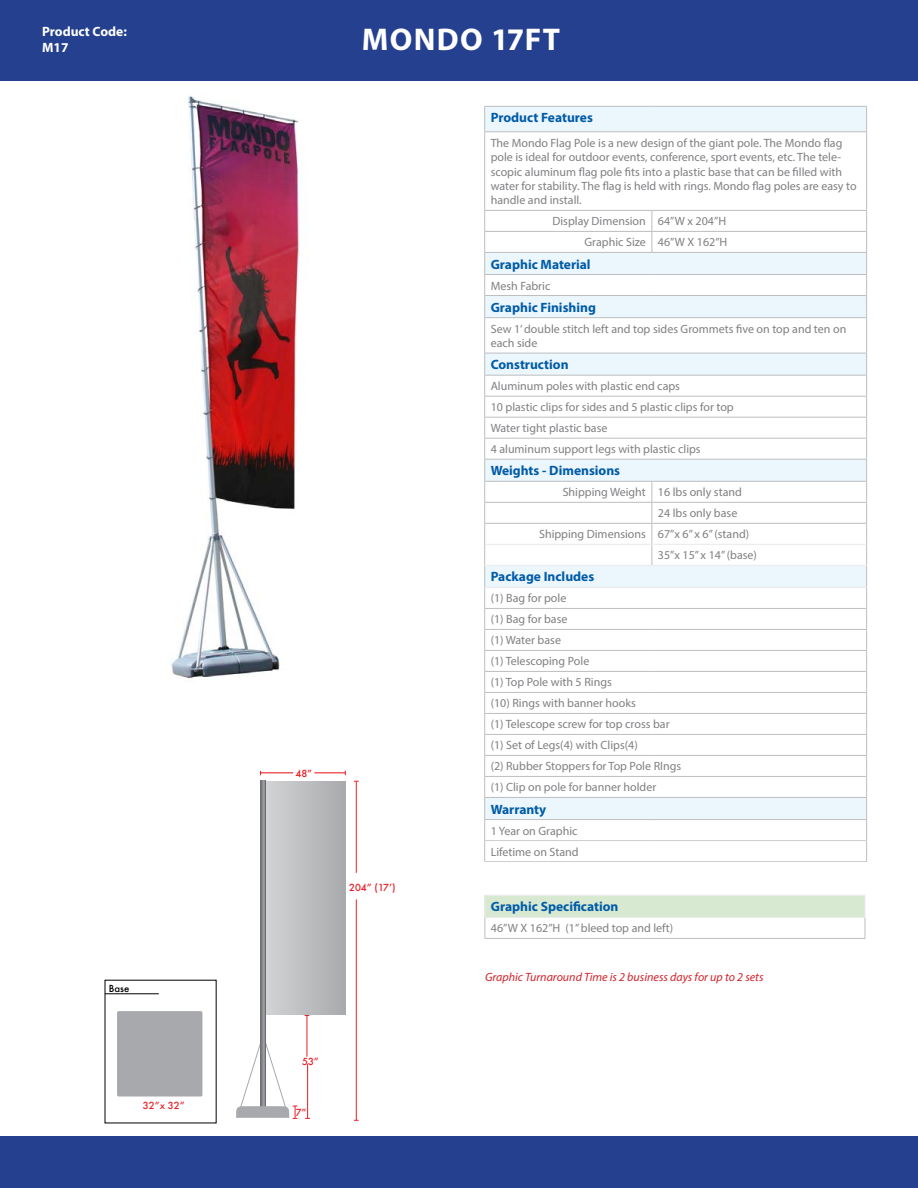
<style>
.page{position:relative;width:918px;height:1188px;background:#fff}
.page>*{position:absolute;margin:0;border:0;box-sizing:border-box;transform-origin:0 0}
.t1{font:700 31.5px "Myriad Pro";letter-spacing:.04em;color:#fff}
.t2{font:700 13.5px "Myriad Pro";color:#005ba8}
.t3{font:700 13.5px/16.2px "Myriad Pro";color:#fff}
.t4{font:12px/21px "Myriad Pro";color:#807f83}
.t5{font:italic 12px "Myriad Pro";color:#d2232a}
.t6{font:500 9.6px "Futura";color:#ed1d24}
.t7{font:500 9.6px "Futura";color:#000}
</style>
<div class="page">
<div style="left:1px;top:0;width:917px;height:80px;background:#25408f"></div>
<div style="left:1px;top:1136px;width:917px;height:52px;background:#25408f"></div>
<div style="left:485px;top:895px;width:380px;height:22px;background:#d8e9d2"></div>
<hr style="left:484px;top:895px;width:381px;height:1px;background:#ececed">
<hr style="left:484px;top:917px;width:381px;height:1px;background:#ececed">
<svg style="left:484px;top:896px;width:1px;height:42px"></svg>
<svg style="left:865px;top:916px;width:1px;height:22px"></svg>
<hr style="left:484px;top:938px;width:381px;height:1px;background:#bcbec0">
<div style="left:485px;top:107px;width:381px;height:480px;background:#ebf6fd"></div>
<svg style="left:485px;top:132px;width:381px;height:433px"></svg>
<svg style="left:485px;top:588px;width:381px;height:273px"></svg>
<hr style="left:484px;top:106px;width:168px;height:1px;background:#bcbec0">
<svg style="left:484px;top:107px;width:1px;height:24px"></svg>
<hr style="left:652px;top:106px;width:215px;height:1px;background:#bcbec0">
<svg style="left:866px;top:107px;width:1px;height:24px"></svg>
<hr style="left:484px;top:131px;width:168px;height:1px;background:#bcbec0">
<hr style="left:484px;top:132px;width:1px;height:78px;background:#bcbec0">
<hr style="left:652px;top:131px;width:215px;height:1px;background:#bcbec0">
<hr style="left:866px;top:132px;width:1px;height:78px;background:#bcbec0">
<hr style="left:484px;top:819px;width:168px;height:1px;background:#bcbec0">
<hr style="left:652px;top:819px;width:215px;height:1px;background:#bcbec0">
<hr style="left:484px;top:210px;width:168px;height:1px;background:#bcbec0">
<hr style="left:652px;top:210px;width:215px;height:1px;background:#bcbec0">
<hr style="left:484px;top:231px;width:168px;height:1px;background:#bcbec0">
<hr style="left:652px;top:231px;width:215px;height:1px;background:#bcbec0">
<svg style="left:652px;top:211px;width:1px;height:41px"></svg>
<hr style="left:484px;top:252px;width:168px;height:1px;background:#bcbec0">
<hr style="left:652px;top:252px;width:215px;height:1px;background:#bcbec0">
<hr style="left:484px;top:481px;width:168px;height:1px;background:#bcbec0">
<hr style="left:652px;top:481px;width:215px;height:1px;background:#bcbec0">
<hr style="left:484px;top:502px;width:168px;height:1px;background:#bcbec0">
<hr style="left:652px;top:502px;width:215px;height:1px;background:#bcbec0">
<hr style="left:484px;top:523px;width:168px;height:1px;background:#bcbec0">
<hr style="left:652px;top:523px;width:215px;height:1px;background:#bcbec0">
<svg style="left:652px;top:482px;width:1px;height:83px"></svg>
<hr style="left:485px;top:544px;width:167px;height:1px;background:#e9e9ea">
<hr style="left:652px;top:544px;width:214px;height:1px;background:#e9e9ea">
<hr style="left:484px;top:565px;width:168px;height:1px;background:#e9e9ea">
<hr style="left:652px;top:565px;width:215px;height:1px;background:#e9e9ea">
<hr style="left:485px;top:840px;width:167px;height:1px;background:#cdced0">
<hr style="left:652px;top:840px;width:214px;height:1px;background:#cdced0">
<hr style="left:484px;top:861px;width:168px;height:1px;background:#cdced0">
<hr style="left:652px;top:861px;width:215px;height:1px;background:#cdced0">
<hr style="left:484px;top:587px;width:168px;height:1px;background:#e9e9ea">
<hr style="left:652px;top:587px;width:215px;height:1px;background:#e9e9ea">
<hr style="left:484px;top:608px;width:168px;height:1px;background:#bcbec0">
<hr style="left:652px;top:608px;width:215px;height:1px;background:#bcbec0">
<hr style="left:484px;top:629px;width:168px;height:1px;background:#bcbec0">
<hr style="left:652px;top:629px;width:215px;height:1px;background:#bcbec0">
<hr style="left:484px;top:650px;width:168px;height:1px;background:#bcbec0">
<hr style="left:652px;top:650px;width:215px;height:1px;background:#bcbec0">
<hr style="left:484px;top:671px;width:168px;height:1px;background:#bcbec0">
<hr style="left:652px;top:671px;width:215px;height:1px;background:#bcbec0">
<hr style="left:484px;top:692px;width:168px;height:1px;background:#bcbec0">
<hr style="left:652px;top:692px;width:215px;height:1px;background:#bcbec0">
<hr style="left:484px;top:713px;width:168px;height:1px;background:#bcbec0">
<hr style="left:652px;top:713px;width:215px;height:1px;background:#bcbec0">
<hr style="left:484px;top:734px;width:168px;height:1px;background:#bcbec0">
<hr style="left:652px;top:734px;width:215px;height:1px;background:#bcbec0">
<hr style="left:484px;top:755px;width:168px;height:1px;background:#bcbec0">
<hr style="left:652px;top:755px;width:215px;height:1px;background:#bcbec0">
<hr style="left:484px;top:776px;width:168px;height:1px;background:#bcbec0">
<hr style="left:652px;top:776px;width:215px;height:1px;background:#bcbec0">
<hr style="left:484px;top:797px;width:168px;height:1px;background:#bcbec0">
<hr style="left:652px;top:797px;width:215px;height:1px;background:#bcbec0">
<hr style="left:484px;top:274px;width:168px;height:1px;background:#bcbec0">
<svg style="left:484px;top:211px;width:1px;height:106px"></svg>
<hr style="left:652px;top:274px;width:215px;height:1px;background:#bcbec0">
<svg style="left:866px;top:211px;width:1px;height:106px"></svg>
<hr style="left:484px;top:295px;width:168px;height:1px;background:#bcbec0">
<hr style="left:652px;top:295px;width:215px;height:1px;background:#bcbec0">
<hr style="left:484px;top:317px;width:168px;height:1px;background:#bcbec0">
<hr style="left:484px;top:318px;width:1px;height:35px;background:#bcbec0">
<hr style="left:652px;top:317px;width:215px;height:1px;background:#bcbec0">
<hr style="left:866px;top:318px;width:1px;height:35px;background:#bcbec0">
<hr style="left:484px;top:353px;width:168px;height:1px;background:#bcbec0">
<hr style="left:652px;top:353px;width:215px;height:1px;background:#bcbec0">
<hr style="left:484px;top:375px;width:168px;height:1px;background:#bcbec0">
<hr style="left:652px;top:375px;width:215px;height:1px;background:#bcbec0">
<hr style="left:484px;top:396px;width:168px;height:1px;background:#bcbec0">
<hr style="left:652px;top:396px;width:215px;height:1px;background:#bcbec0">
<hr style="left:484px;top:417px;width:168px;height:1px;background:#bcbec0">
<hr style="left:652px;top:417px;width:215px;height:1px;background:#bcbec0">
<hr style="left:484px;top:438px;width:168px;height:1px;background:#bcbec0">
<svg style="left:484px;top:353px;width:1px;height:508px"></svg>
<hr style="left:652px;top:438px;width:215px;height:1px;background:#bcbec0">
<svg style="left:866px;top:353px;width:1px;height:508px"></svg>
<hr style="left:484px;top:459px;width:168px;height:1px;background:#bcbec0">
<hr style="left:652px;top:459px;width:215px;height:1px;background:#bcbec0">
<img style="left:171px;top:96px;width:128px;height:583px">
<hr style="left:105px;top:994px;width:54px;height:1px;background:#000">
<div style="left:117px;top:1011px;width:85px;height:86px;background:#a7a9ac;border-radius:2px"></div>
<hr style="left:356px;top:781px;width:1px;height:92px;background:#ed1d24">
<hr style="left:356px;top:899px;width:1px;height:221px;background:#ed1d24">
<hr style="left:307px;top:1064px;width:1px;height:54px;background:#ed1d24">
<hr style="left:307px;top:1016px;width:1px;height:41px;background:#ed1d24">
<svg style="left:260px;top:781px;width:5px;height:254px"></svg>
<svg style="left:236px;top:1035px;width:61px;height:84px"></svg>
<div style="left:267px;top:781px;width:79px;height:233px;background:linear-gradient(to right,#d1d3d4,#a8aaac)"></div>
<hr style="left:261px;top:772px;width:32px;height:1px;background:#ed1d24">
<hr style="left:315px;top:772px;width:30px;height:1px;background:#ed1d24">
<p class="t3" style="left:42px;top:23px;width:86px">Product Code:<br>M17</p>
<h1 class="t1" style="left:362px;top:18px;width:200px">MONDO 17FT</h1>
<p class="t7" style="left:109px;top:981px;width:22px">Base</p>
<p class="t6" style="left:143px;top:1099px;width:43px">32”x 32”</p>
<p class="t6" style="left:295px;top:767px;width:18px">48”</p>
<p class="t6" style="left:349px;top:881px;width:48px">204” (17ʼ)</p>
<p class="t6" style="left:302px;top:1054px;width:18px">53”</p>
<p class="t6" style="left:296px;top:1106px;width:12px">7”</p>
<p class="t2" style="left:491px;top:109px;width:104px">Product Features</p>
<p class="t4" style="left:491px;top:135px;width:367px;line-height:14.4px">The Mondo Flag Pole is a new design of the giant pole. The Mondo flag pole is ideal for outdoor events, conference, sport events, etc. The tele&shy;scopic aluminum flag pole fits into a plastic base that can be filled with water for stability. The flag is held with rings. Mondo flag poles are easy to handle and install.</p>
<p class="t4" style="left:553px;top:211px;width:176px;text-align:right">Display Dimension 64”W x 204”H<br>Graphic Size 46”W X 162”H</p>
<p class="t2" style="left:491px;top:255px;width:102px">Graphic Material</p>
<p class="t4" style="left:491px;top:275px;width:61px">Mesh Fabric</p>
<p class="t2" style="left:491px;top:298px;width:107px">Graphic Finishing</p>
<p class="t4" style="left:491px;top:321px;width:357px;line-height:14.4px">Sew 1’ double stitch left and top sides Grommets five on top and ten on each side</p>
<p class="t2" style="left:491px;top:356px;width:79px">Construction</p>
<p class="t4" style="left:491px;top:375px;width:245px">Aluminum poles with plastic end caps<br>10 plastic clips for sides and 5 plastic clips for top Water tight plastic base<br>4 aluminum support legs with plastic clips</p>
<p class="t2" style="left:491px;top:462px;width:131px">Weights - Dimensions</p>
<p class="t4" style="left:563px;top:482px;width:181px">Shipping Weight 16 lbs only stand</p>
<p class="t4" style="left:658px;top:503px;width:81px">24 lbs only base</p>
<p class="t4" style="left:539px;top:524px;width:212px">Shipping Dimensions 67”x 6” x 6” (stand)</p>
<p class="t4" style="left:658px;top:545px;width:101px">35”x 15” x 14” (base)</p>
<p class="t2" style="left:491px;top:568px;width:105px">Package Includes</p>
<p class="t4" style="left:491px;top:588px;width:192px">(1) Bag for pole<br>(1) Bag for base<br>(1) Water base<br>(1) Telescoping Pole<br>(1) Top Pole with 5 Rings<br>(10) Rings with banner hooks<br>(1) Telescope screw for top cross bar (1) Set of Legs(4) with Clips(4)<br>(2) Rubber Stoppers for Top Pole RIngs (1) Clip on pole for banner holder</p>
<p class="t2" style="left:491px;top:800px;width:57px">Warranty</p>
<p class="t4" style="left:491px;top:820px;width:90px">1 Year on Graphic<br>Lifetime on Stand</p>
<p class="t2" style="left:491px;top:898px;width:129px">Graphic Specification</p>
<p class="t4" style="left:491px;top:918px;width:184px">46”W X 162”H (1” bleed top and left)</p>
<p class="t5" style="left:485px;top:969px;width:280px">Graphic Turnaround Time is 2 business days for up to 2 sets</p>
</div>
